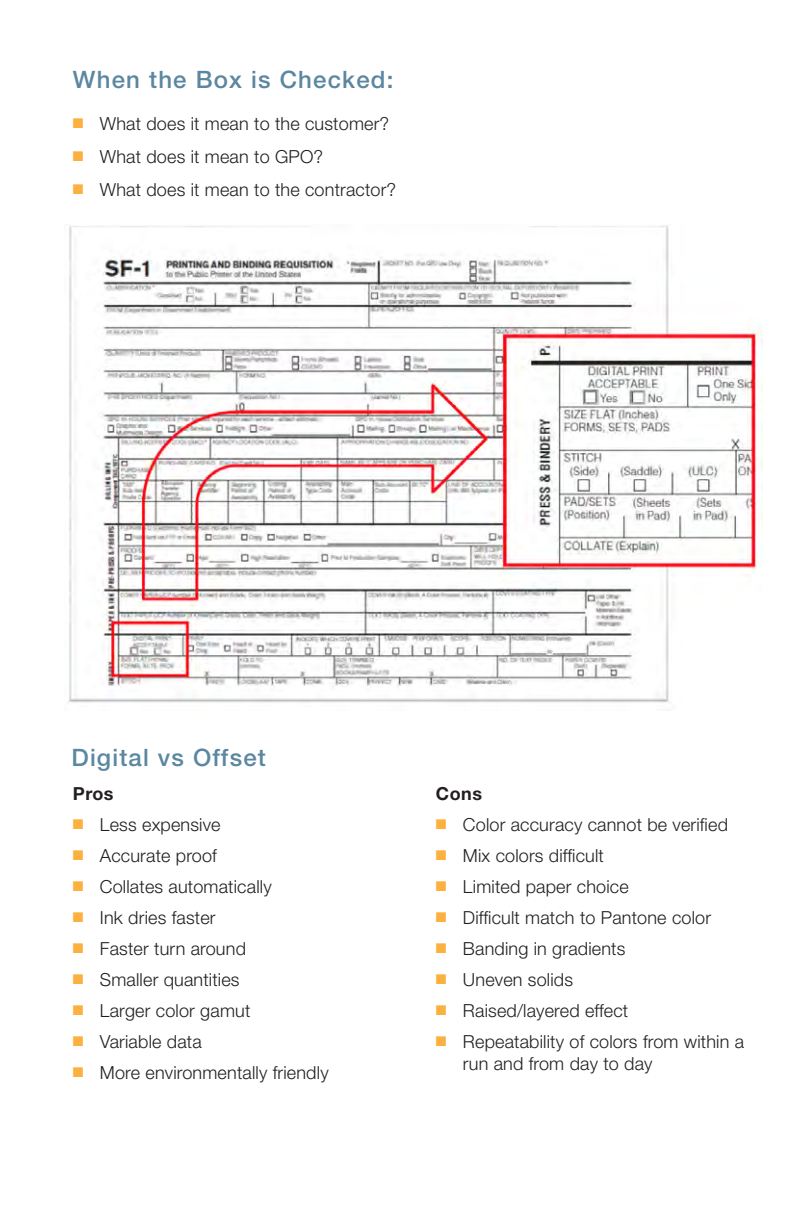
<style>
.page{position:relative;width:792px;height:1224px;background:#fff}
.page>*{position:absolute;margin:0;border:0;box-sizing:border-box;transform-origin:0 0}
.t1{font:500 24px "Helvetica Neue LT Std";letter-spacing:.05em;color:#5c87a1}
.t2{font:300 18px "Helvetica Neue LT Std";letter-spacing:.01em;color:#231f20}
.t3{font:700 18px "Helvetica Neue LT Std";letter-spacing:.025em;color:#231f20}
.s1{color:#fbb03f}
</style>
<div class="page">
<img style="left:68px;top:225px;width:694px;height:478px">
<h2 class="t1" style="left:73px;top:65px;width:322px">When the Box is Checked:</h2>
<p class="t2" style="left:73px;top:112px;width:318px"><span class="s1">■</span> What does it mean to the customer?</p>
<p class="t2" style="left:73px;top:145px;width:252px"><span class="s1">■</span> What does it mean to GPO?</p>
<p class="t2" style="left:73px;top:178px;width:325px"><span class="s1">■</span> What does it mean to the contractor?</p>
<h2 class="t1" style="left:71px;top:743px;width:196px">Digital vs Offset</h2>
<h3 class="t3" style="left:73px;top:782px;width:42px">Pros</h3>
<h3 class="t3" style="left:436px;top:782px;width:48px">Cons</h3>
<p class="t2" style="left:73px;top:813px;width:149px"><span class="s1">■</span> Less expensive</p>
<p class="t2" style="left:436px;top:813px;width:294px"><span class="s1">■</span> Color accuracy cannot be verifed</p>
<p class="t2" style="left:73px;top:844px;width:146px"><span class="s1">■</span> Accurate proof</p>
<p class="t2" style="left:436px;top:844px;width:169px"><span class="s1">■</span> Mix colors diffcult</p>
<p class="t2" style="left:73px;top:875px;width:200px"><span class="s1">■</span> Collates automatically</p>
<p class="t2" style="left:436px;top:875px;width:194px"><span class="s1">■</span> Limited paper choice</p>
<p class="t2" style="left:73px;top:906px;width:144px"><span class="s1">■</span> Ink dries faster</p>
<p class="t2" style="left:436px;top:906px;width:277px"><span class="s1">■</span> Diffcult match to Pantone color</p>
<p class="t2" style="left:73px;top:937px;width:175px"><span class="s1">■</span> Faster turn around</p>
<p class="t2" style="left:436px;top:937px;width:191px"><span class="s1">■</span> Banding in gradients</p>
<p class="t2" style="left:73px;top:968px;width:168px"><span class="s1">■</span> Smaller quantities</p>
<p class="t2" style="left:436px;top:968px;width:139px"><span class="s1">■</span> Uneven solids</p>
<p class="t2" style="left:73px;top:999px;width:179px"><span class="s1">■</span> Larger color gamut</p>
<p class="t2" style="left:436px;top:999px;width:194px"><span class="s1">■</span> Raised/layered effect</p>
<p class="t2" style="left:73px;top:1030px;width:130px"><span class="s1">■</span> Variable data</p>
<p class="t2" style="left:436px;top:1030px;width:310px"><span class="s1">■</span> Repeatability of colors from within a</p>
<p class="t2" style="left:73px;top:1061px;width:257px"><span class="s1">■</span> More environmentally friendly</p>
<p class="t2" style="left:463px;top:1052px;width:191px">run and from day to day</p>
</div>
